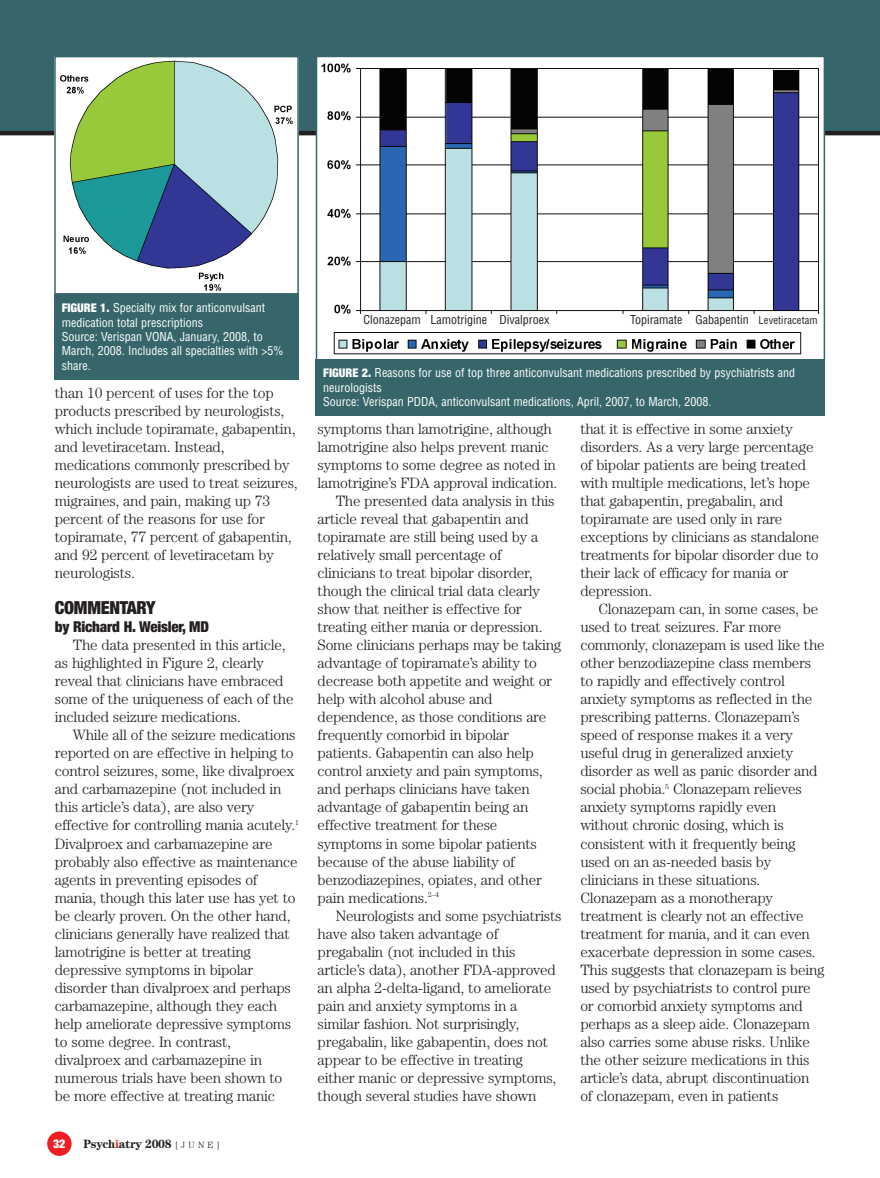
<style>
.page{position:relative;width:880px;height:1178px;background:#fff}
.page>*{position:absolute;margin:0;border:0;box-sizing:border-box;transform-origin:0 0}
.t1{font:900 condensed 18px "Helvetica Neue LT Std";letter-spacing:-.015em;color:#231f20}
.t2{font:300 15px/18px "Century Std";letter-spacing:-.015em;color:#231f20}
.t3{font:900 condensed 15px "Helvetica Neue LT Std";letter-spacing:-.015em;color:#231f20}
.t4{font:condensed 12px/14.5px "Helvetica";color:#fff}
.t5{font:condensed 12px "Helvetica";color:#231f20}
.t6{font:700 12px "Century Std";letter-spacing:-.025em;color:#231f20}
.t7{font:900 condensed 12px "Helvetica Neue LT Std";color:#fff}
.s1{font-family:"Helvetica Neue LT Std";font-weight:900}
.s2{color:#ee1e24}
.s3{font-weight:300;font-size:9px}
.s4{font-size:10.5px}
</style>
<div class="page">
<div style="left:47px;top:1131px;width:25px;height:24px;background:#ee1e24;border-radius:50%"></div>
<div style="left:0;top:0;width:879px;height:133px;background:#366669"></div>
<hr style="left:0;top:131px;width:879px;height:4px;background:#231f20">
<img style="left:57px;top:59px;width:239px;height:232px">
<div style="left:54px;top:56px;width:245px;height:238px;border:2px solid #366669"></div>
<div style="left:54px;top:294px;width:245px;height:86px;background:#366669"></div>
<img style="left:318px;top:59px;width:503px;height:296px">
<div style="left:315px;top:56px;width:509px;height:305px;border:2px solid #366669"></div>
<div style="left:315px;top:360px;width:509px;height:56px;background:#366669"></div>
<p class="t4" style="left:62px;top:301px;width:223px"><span class="s1">FIGURE 1.</span> Specialty mix for anticonvulsant medication total prescriptions<br>Source: Verispan VONA, January, 2008, to March, 2008. Includes all specialties with &gt;5% share.</p>
<p class="t2" style="left:55px;top:385px;width:244px">than 10 percent of uses for the top products prescribed by neurologists, which include topiramate, gabapentin, and levetiracetam. Instead, medications commonly prescribed by neurologists are used to treat seizures, migraines, and pain, making up 73 percent of the reasons for use for topiramate, 77 percent of gabapentin, and 92 percent of levetiracetam by neurologists.</p>
<p class="t1" style="left:55px;top:601px;width:102px">COMMENTARY</p>
<p class="t3" style="left:55px;top:621px;width:156px">by Richard H. Weisler, MD</p>
<p class="t2" style="left:55px;top:637px;width:240px;text-indent:18px">The data presented in this article, as highlighted in Figure 2, clearly reveal that clinicians have embraced some of the uniqueness of each of the included seizure medications.</p>
<p class="t2" style="left:55px;top:727px;width:245px;text-indent:18px">While all of the seizure medications reported on are effective in helping to control seizures, some, like divalproex and carbamazepine (not included in this article’s data), are also very effective for controlling mania acutely.<sup>1<br></sup>Divalproex and carbamazepine are probably also effective as maintenance agents in preventing episodes of mania, though this later use has yet to be clearly proven. On the other hand, clinicians generally have realized that lamotrigine is better at treating depressive symptoms in bipolar disorder than divalproex and perhaps carbamazepine, although they each help ameliorate depressive symptoms to some degree. In contrast, divalproex and carbamazepine in numerous trials have been shown to be more effective at treating manic</p>
<p class="t7" style="left:53px;top:1138px;width:14px">32</p>
<p class="t6" style="left:83px;top:1138px;width:138px">Psych<span class="s2">i</span>atry 2008 <span class="s3">[ J U N E ]</span></p>
<p class="t5" style="left:363px;top:315px;width:187px">Clonazepam Lamotrigine Divalproex</p>
<p class="t5" style="left:629px;top:315px;width:189px">Topiramate Gabapentin <span class="s4">Levetiracetam</span></p>
<p class="t4" style="left:323px;top:366px;width:473px"><span class="s1">FIGURE 2.</span> Reasons for use of top three anticonvulsant medications prescribed by psychiatrists and neurologists<br>Source: Verispan PDDA, anticonvulsant medications, April, 2007, to March, 2008.</p>
<p class="t2" style="left:317px;top:421px;width:236px">symptoms than lamotrigine, although</p>
<p class="t2" style="left:317px;top:439px;width:232px">lamotrigine also helps prevent manic</p>
<p class="t2" style="left:317px;top:457px;width:239px">symptoms to some degree as noted in</p>
<p class="t2" style="left:317px;top:475px;width:241px">lamotrigine’s FDA approval indication.</p>
<p class="t2" style="left:335px;top:493px;width:220px">The presented data analysis in this</p>
<p class="t2" style="left:317px;top:511px;width:212px">article reveal that gabapentin and</p>
<p class="t2" style="left:317px;top:529px;width:222px">topiramate are still being used by a</p>
<p class="t2" style="left:317px;top:547px;width:186px">relatively small percentage of</p>
<p class="t2" style="left:317px;top:565px;width:217px">clinicians to treat bipolar disorder,</p>
<p class="t2" style="left:317px;top:583px;width:224px">though the clinical trial data clearly</p>
<p class="t2" style="left:317px;top:601px;width:205px">show that neither is effective for</p>
<p class="t2" style="left:317px;top:619px;width:226px">treating either mania or depression.</p>
<p class="t2" style="left:317px;top:637px;width:245px">Some clinicians perhaps may be taking</p>
<p class="t2" style="left:317px;top:655px;width:221px">advantage of topiramate’s ability to</p>
<p class="t2" style="left:317px;top:673px;width:236px">decrease both appetite and weight or</p>
<p class="t2" style="left:317px;top:691px;width:176px">help with alcohol abuse and</p>
<p class="t2" style="left:317px;top:709px;width:230px">dependence, as those conditions are</p>
<p class="t2" style="left:317px;top:727px;width:193px">frequently comorbid in bipolar</p>
<p class="t2" style="left:317px;top:745px;width:217px">patients. Gabapentin can also help</p>
<p class="t2" style="left:317px;top:763px;width:226px">control anxiety and pain symptoms,</p>
<p class="t2" style="left:317px;top:781px;width:214px">and perhaps clinicians have taken</p>
<p class="t2" style="left:317px;top:799px;width:212px">advantage of gabapentin being an</p>
<p class="t2" style="left:317px;top:817px;width:181px">effective treatment for these</p>
<p class="t2" style="left:317px;top:835px;width:221px">symptoms in some bipolar patients</p>
<p class="t2" style="left:317px;top:853px;width:199px">because of the abuse liability of</p>
<p class="t2" style="left:317px;top:871px;width:226px">benzodiazepines, opiates, and other</p>
<p class="t2" style="left:317px;top:889px;width:123px">pain medications.<sup>2–4</sup></p>
<p class="t2" style="left:335px;top:907px;width:227px">Neurologists and some psychiatrists</p>
<p class="t2" style="left:317px;top:925px;width:182px">have also taken advantage of</p>
<p class="t2" style="left:317px;top:943px;width:199px">pregabalin (not included in this</p>
<p class="t2" style="left:317px;top:961px;width:239px">article’s data), another FDA-approved</p>
<p class="t2" style="left:317px;top:979px;width:235px">an alpha 2-delta-ligand, to ameliorate</p>
<p class="t2" style="left:317px;top:997px;width:201px">pain and anxiety symptoms in a</p>
<p class="t2" style="left:317px;top:1015px;width:203px">similar fashion. Not surprisingly,</p>
<p class="t2" style="left:317px;top:1033px;width:232px">pregabalin, like gabapentin, does not</p>
<p class="t2" style="left:317px;top:1051px;width:207px">appear to be effective in treating</p>
<p class="t2" style="left:317px;top:1069px;width:240px">either manic or depressive symptoms,</p>
<p class="t2" style="left:317px;top:1087px;width:220px">though several studies have shown</p>
<p class="t2" style="left:580px;top:421px;width:240px">that it is effective in some anxiety disorders. As a very large percentage of bipolar patients are being treated with multiple medications, let’s hope that gabapentin, pregabalin, and topiramate are used only in rare exceptions by clinicians as standalone treatments for bipolar disorder due to their lack of efficacy for mania or depression.</p>
<p class="t2" style="left:580px;top:601px;width:246px;text-indent:18px">Clonazepam can, in some cases, be used to treat seizures. Far more commonly, clonazepam is used like the other benzodiazepine class members to rapidly and effectively control anxiety symptoms as reflected in the prescribing patterns. Clonazepam’s speed of response makes it a very useful drug in generalized anxiety disorder as well as panic disorder and social phobia.<sup>5</sup> Clonazepam relieves anxiety symptoms rapidly even without chronic dosing, which is consistent with it frequently being used on an as-needed basis by clinicians in these situations.<br>Clonazepam as a monotherapy treatment is clearly not an effective treatment for mania, and it can even exacerbate depression in some cases.<br>This suggests that clonazepam is being used by psychiatrists to control pure or comorbid anxiety symptoms and perhaps as a sleep aide. Clonazepam also carries some abuse risks. Unlike the other seizure medications in this article’s data, abrupt discontinuation of clonazepam, even in patients</p>
</div>
